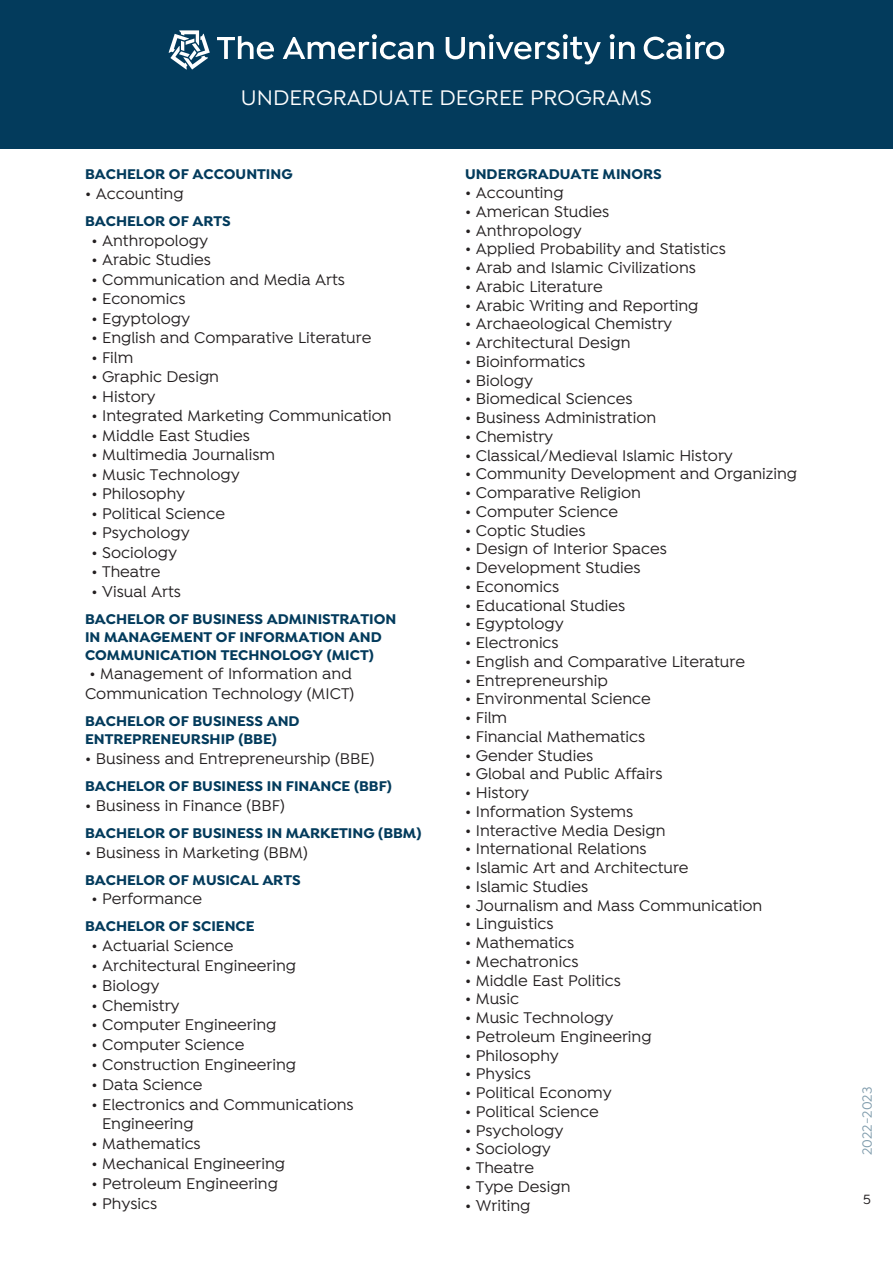
<style>
.page{position:relative;width:893px;height:1263px;background:#fff}
.page>*{position:absolute;margin:0;border:0;box-sizing:border-box;transform-origin:0 0}
.t1{font:500 22.5px "Isidora";color:#fff}
.t2{font:500 16.5px/19.8px "Isidora";color:#231f20}
.t3{font:700 15px/18px "Isidora";color:#033b5c}
.t4{font:500 14.25px "Isidora";color:#819dad}
.t5{font:500 14.25px "Isidora";color:#231f20}
</style>
<div class="page">
<div style="left:0;top:0;width:893px;height:149px;background:#033b5c"></div>
<svg style="left:217px;top:36px;width:57px;height:23px"></svg>
<svg style="left:283px;top:34px;width:151px;height:25px"></svg>
<svg style="left:446px;top:34px;width:155px;height:30px"></svg>
<svg style="left:610px;top:34px;width:25px;height:25px"></svg>
<svg style="left:644px;top:34px;width:80px;height:25px"></svg>
<svg style="left:169px;top:30px;width:41px;height:40px"></svg>
<p class="t1" style="left:241px;top:85px;width:413px">UNDERGRADUATE DEGREE PROGRAMS</p>
<p class="t3" style="left:85px;top:166px;width:209px">BACHELOR OF ACCOUNTING</p>
<p class="t2" style="left:85px;top:185px;width:100px">• Accounting</p>
<p class="t3" style="left:85px;top:213px;width:147px">BACHELOR OF ARTS</p>
<p class="t2" style="left:91px;top:231px;width:118px">• Anthropology</p>
<p class="t2" style="left:91px;top:251px;width:121px">• Arabic Studies</p>
<p class="t2" style="left:91px;top:270px;width:255px">• Communication and Media Arts</p>
<p class="t2" style="left:91px;top:290px;width:96px">• Economics</p>
<p class="t2" style="left:91px;top:309px;width:100px">• Egyptology</p>
<p class="t2" style="left:91px;top:329px;width:282px">• English and Comparative Literature</p>
<p class="t2" style="left:91px;top:348px;width:43px">• Film</p>
<p class="t2" style="left:91px;top:368px;width:129px">• Graphic Design</p>
<p class="t2" style="left:91px;top:387px;width:66px">• History</p>
<p class="t2" style="left:91px;top:407px;width:302px">• Integrated Marketing Communication</p>
<p class="t2" style="left:91px;top:426px;width:160px">• Middle East Studies</p>
<p class="t2" style="left:91px;top:446px;width:185px">• Multimedia Journalism</p>
<p class="t2" style="left:91px;top:465px;width:150px">• Music Technology</p>
<p class="t2" style="left:91px;top:485px;width:95px">• Philosophy</p>
<p class="t2" style="left:91px;top:504px;width:135px">• Political Science</p>
<p class="t2" style="left:91px;top:524px;width:100px">• Psychology</p>
<p class="t2" style="left:91px;top:543px;width:87px">• Sociology</p>
<p class="t2" style="left:91px;top:563px;width:71px">• Theatre</p>
<p class="t2" style="left:91px;top:582px;width:91px">• Visual Arts</p>
<p class="t3" style="left:85px;top:610px;width:313px">BACHELOR OF BUSINESS ADMINISTRATION<br>IN MANAGEMENT OF INFORMATION AND<br>COMMUNICATION TECHNOLOGY (MICT)</p>
<p class="t2" style="left:85px;top:665px;width:271px">• Management of Information and<br>Communication Technology (MICT)</p>
<p class="t3" style="left:85px;top:713px;width:216px">BACHELOR OF BUSINESS AND<br>ENTREPRENEURSHIP (BBE)</p>
<p class="t2" style="left:85px;top:750px;width:291px">• Business and Entrepreneurship (BBE)</p>
<p class="t3" style="left:85px;top:777px;width:308px">BACHELOR OF BUSINESS IN FINANCE (BBF)</p>
<p class="t2" style="left:85px;top:796px;width:201px">• Business in Finance (BBF)</p>
<p class="t3" style="left:85px;top:824px;width:338px">BACHELOR OF BUSINESS IN MARKETING (BBM)</p>
<p class="t2" style="left:85px;top:843px;width:224px">• Business in Marketing (BBM)</p>
<p class="t3" style="left:85px;top:871px;width:217px">BACHELOR OF MUSICAL ARTS</p>
<p class="t2" style="left:91px;top:890px;width:112px">• Performance</p>
<p class="t3" style="left:85px;top:918px;width:171px">BACHELOR OF SCIENCE</p>
<p class="t2" style="left:91px;top:937px;width:144px">• Actuarial Science</p>
<p class="t2" style="left:91px;top:957px;width:206px">• Architectural Engineering</p>
<p class="t2" style="left:91px;top:976px;width:69px">• Biology</p>
<p class="t2" style="left:91px;top:996px;width:90px">• Chemistry</p>
<p class="t2" style="left:91px;top:1016px;width:187px">• Computer Engineering</p>
<p class="t2" style="left:91px;top:1036px;width:155px">• Computer Science</p>
<p class="t2" style="left:91px;top:1056px;width:206px">• Construction Engineering</p>
<p class="t2" style="left:91px;top:1075px;width:113px">• Data Science</p>
<p class="t2" style="left:102px;top:1095px;width:253px;text-indent:-11px">• Electronics and Communications<br>Engineering</p>
<p class="t2" style="left:91px;top:1135px;width:111px">• Mathematics</p>
<p class="t2" style="left:91px;top:1155px;width:195px">• Mechanical Engineering</p>
<p class="t2" style="left:91px;top:1174px;width:188px">• Petroleum Engineering</p>
<p class="t2" style="left:91px;top:1194px;width:67px">• Physics</p>
<p class="t3" style="left:465px;top:166px;width:198px">UNDERGRADUATE MINORS</p>
<p class="t2" style="left:465px;top:184px;width:100px">• Accounting</p>
<p class="t2" style="left:465px;top:202px;width:146px">• American Studies</p>
<p class="t2" style="left:465px;top:221px;width:118px">• Anthropology</p>
<p class="t2" style="left:465px;top:240px;width:262px">• Applied Probability and Statistics</p>
<p class="t2" style="left:465px;top:259px;width:232px">• Arab and Islamic Civilizations</p>
<p class="t2" style="left:465px;top:277px;width:139px">• Arabic Literature</p>
<p class="t2" style="left:465px;top:296px;width:235px">• Arabic Writing and Reporting</p>
<p class="t2" style="left:465px;top:315px;width:209px">• Archaeological Chemistry</p>
<p class="t2" style="left:465px;top:334px;width:167px">• Architectural Design</p>
<p class="t2" style="left:465px;top:352px;width:122px">• Bioinformatics</p>
<p class="t2" style="left:465px;top:371px;width:69px">• Biology</p>
<p class="t2" style="left:465px;top:390px;width:169px">• Biomedical Sciences</p>
<p class="t2" style="left:465px;top:409px;width:193px">• Business Administration</p>
<p class="t2" style="left:465px;top:427px;width:90px">• Chemistry</p>
<p class="t2" style="left:465px;top:446px;width:269px">• Classical/Medieval Islamic History</p>
<p class="t2" style="left:465px;top:465px;width:334px">• Community Development and Organizing</p>
<p class="t2" style="left:465px;top:484px;width:177px">• Comparative Religion</p>
<p class="t2" style="left:465px;top:502px;width:155px">• Computer Science</p>
<p class="t2" style="left:465px;top:521px;width:122px">• Coptic Studies</p>
<p class="t2" style="left:465px;top:540px;width:203px">• Design of Interior Spaces</p>
<p class="t2" style="left:465px;top:559px;width:177px">• Development Studies</p>
<p class="t2" style="left:465px;top:577px;width:96px">• Economics</p>
<p class="t2" style="left:465px;top:596px;width:162px">• Educational Studies</p>
<p class="t2" style="left:465px;top:615px;width:100px">• Egyptology</p>
<p class="t2" style="left:465px;top:634px;width:95px">• Electronics</p>
<p class="t2" style="left:465px;top:652px;width:282px">• English and Comparative Literature</p>
<p class="t2" style="left:465px;top:671px;width:144px">• Entrepreneurship</p>
<p class="t2" style="left:465px;top:690px;width:187px">• Environmental Science</p>
<p class="t2" style="left:465px;top:709px;width:44px">• Film</p>
<p class="t2" style="left:465px;top:727px;width:182px">• Financial Mathematics</p>
<p class="t2" style="left:465px;top:746px;width:130px">• Gender Studies</p>
<p class="t2" style="left:465px;top:765px;width:199px">• Global and Public Affairs</p>
<p class="t2" style="left:465px;top:784px;width:66px">• History</p>
<p class="t2" style="left:465px;top:802px;width:170px">• Information Systems</p>
<p class="t2" style="left:465px;top:821px;width:202px">• Interactive Media Design</p>
<p class="t2" style="left:465px;top:840px;width:183px">• International Relations</p>
<p class="t2" style="left:465px;top:859px;width:225px">• Islamic Art and Architecture</p>
<p class="t2" style="left:465px;top:877px;width:125px">• Islamic Studies</p>
<p class="t2" style="left:465px;top:896px;width:299px">• Journalism and Mass Communication</p>
<p class="t2" style="left:465px;top:915px;width:90px">• Linguistics</p>
<p class="t2" style="left:465px;top:934px;width:111px">• Mathematics</p>
<p class="t2" style="left:465px;top:952px;width:115px">• Mechatronics</p>
<p class="t2" style="left:465px;top:971px;width:157px">• Middle East Politics</p>
<p class="t2" style="left:465px;top:990px;width:55px">• Music</p>
<p class="t2" style="left:465px;top:1009px;width:150px">• Music Technology</p>
<p class="t2" style="left:465px;top:1027px;width:188px">• Petroleum Engineering</p>
<p class="t2" style="left:465px;top:1046px;width:95px">• Philosophy</p>
<p class="t2" style="left:465px;top:1065px;width:67px">• Physics</p>
<p class="t2" style="left:465px;top:1084px;width:148px">• Political Economy</p>
<p class="t2" style="left:465px;top:1102px;width:135px">• Political Science</p>
<p class="t2" style="left:465px;top:1121px;width:100px">• Psychology</p>
<p class="t2" style="left:465px;top:1140px;width:87px">• Sociology</p>
<p class="t2" style="left:465px;top:1159px;width:71px">• Theatre</p>
<p class="t2" style="left:465px;top:1177px;width:107px">• Type Design</p>
<p class="t2" style="left:465px;top:1196px;width:67px">• Writing</p>
<p class="t4" style="left:859px;top:1155px;width:70px;rotate:-90deg">2022-2023</p>
<p class="t5" style="left:863px;top:1191px;width:9px">5</p>
</div>
